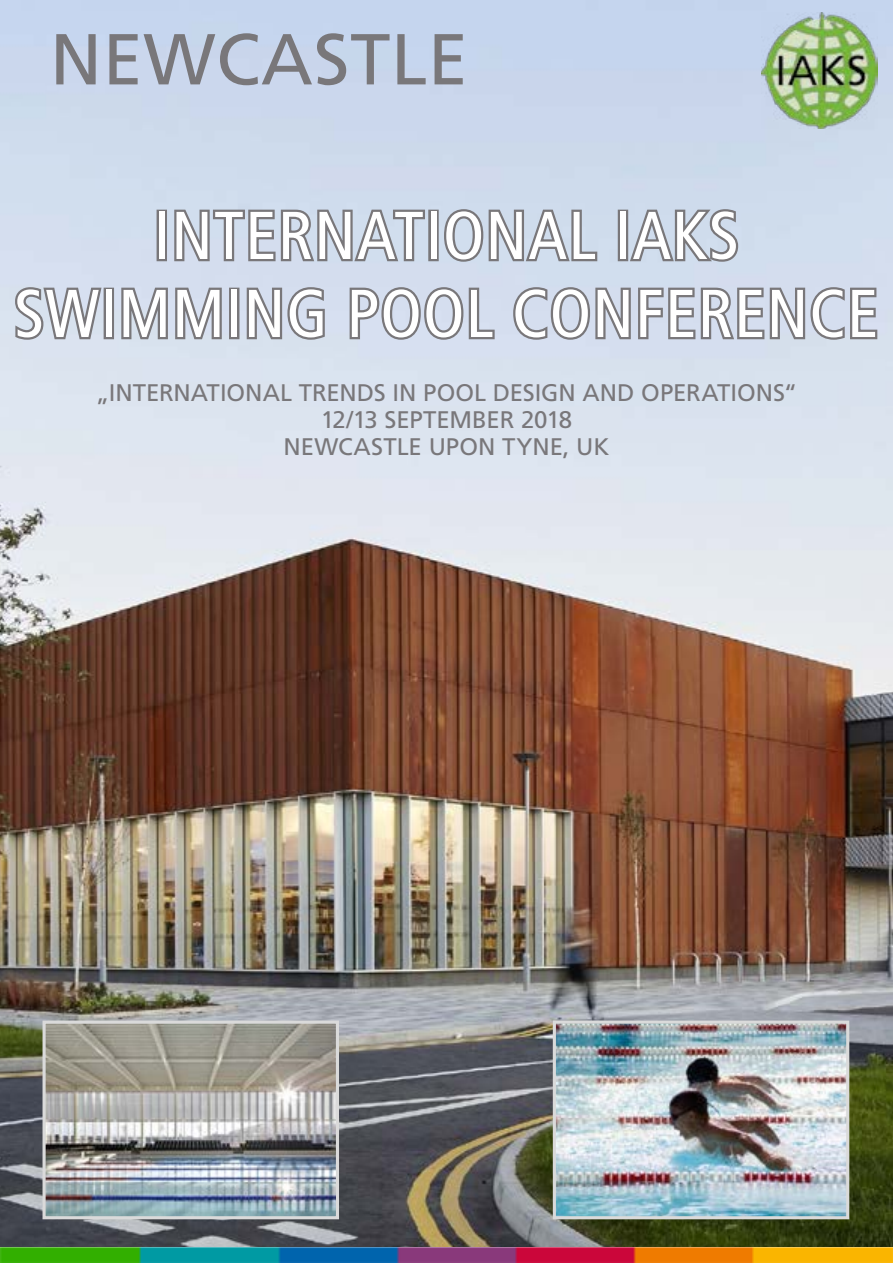
<style>
.page{position:relative;width:893px;height:1263px;background:#fff}
.page>*{position:absolute;margin:0;border:0;box-sizing:border-box;transform-origin:0 0}
.t1{font:72px "Frutiger LT";letter-spacing:.01em;color:#79777a}
.t2{font:condensed 67.5px/78px "Frutiger LT";letter-spacing:.02em;color:#fff;text-align:center}
.t3{font:24px/27px "Frutiger LT";color:#79777a;text-align:center}
</style>
<div class="page">
<img style="left:0;top:0;width:893px;height:1247px">
<img style="left:47px;top:1024px;width:288px;height:191px">
<div style="left:43px;top:1020px;width:296px;height:199px;border:3px solid #dadada"></div>
<img style="left:557px;top:1024px;width:288px;height:191px">
<div style="left:553px;top:1020px;width:296px;height:199px;border:3px solid #dadada"></div>
<img style="left:0;top:1247px;width:893px;height:16px">
<img style="left:761px;top:13px;width:117px;height:115px">
<div style="left:157px;top:210px;width:10px;height:51px;border:4px solid #79777a"></div>
<svg style="left:172px;top:206px;width:255px;height:57px;background:#a9afb9"></svg>
<div style="left:428px;top:210px;width:11px;height:51px;border:4px solid #79777a"></div>
<svg style="left:442px;top:206px;width:157px;height:58px;background:#aab0bb"></svg>
<div style="left:618px;top:210px;width:10px;height:51px;border:4px solid #79777a"></div>
<svg style="left:627px;top:206px;width:113px;height:58px;background:#a9afba"></svg>
<svg style="left:13px;top:285px;width:91px;height:57px;background:#abafb8"></svg>
<div style="left:104px;top:288px;width:10px;height:51px;border:4px solid #79777a"></div>
<svg style="left:119px;top:285px;width:105px;height:56px;background:#a2a5ae"></svg>
<div style="left:229px;top:288px;width:10px;height:51px;border:4px solid #79777a"></div>
<svg style="left:244px;top:285px;width:83px;height:57px;background:#a8abb5"></svg>
<svg style="left:347px;top:285px;width:150px;height:57px;background:#aeb3be"></svg>
<svg style="left:511px;top:285px;width:369px;height:57px;background:#aaaeb8"></svg>
<h1 class="t1" style="left:50px;top:17px;width:419px">NEWCASTLE</h1>
<h2 class="t2" style="left:14px;top:197px;width:866px">INTERNATIONAL IAKS<br>SWIMMING POOL CONFERENCE</h2>
<p class="t3" style="left:96px;top:379px;width:703px">„INTERNATIONAL TRENDS IN POOL DESIGN AND OPERATIONS“<br>12/13 SEPTEMBER 2018<br>NEWCASTLE UPON TYNE, UK</p>
</div>
